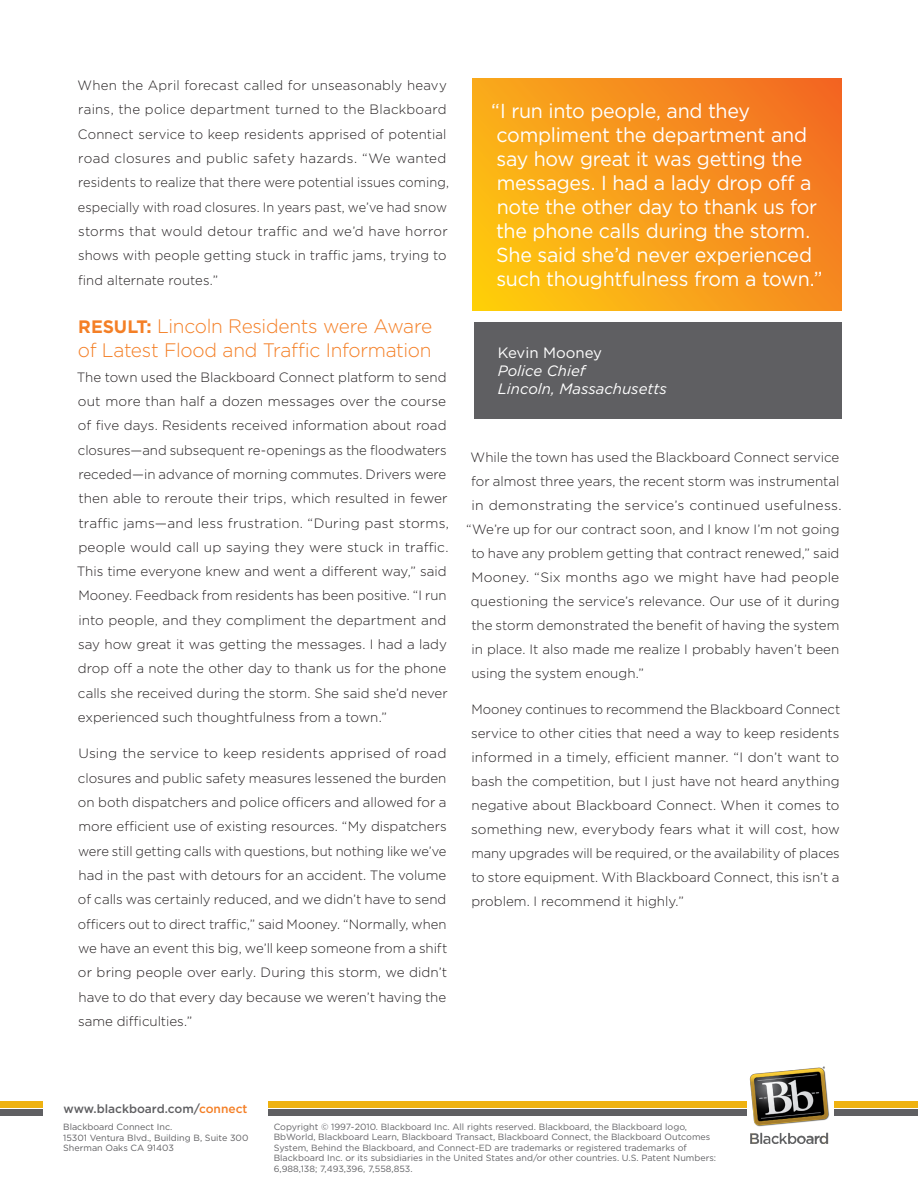
<style>
.page{position:relative;width:918px;height:1188px;background:#fff}
.page>*{position:absolute;margin:0;border:0;box-sizing:border-box;transform-origin:0 0}
.NEW_callout_quote{font:20.25px/24px "Gotham";letter-spacing:-.015em;color:#fff}
.subtitle{font:300 19.5px/24.3px "Gotham";letter-spacing:-.02em;color:#f47f26}
.quote_title{font:italic 15px "Gotham";color:#fff}
.quote_name{font:15px "Gotham";color:#fff}
.body{font:300 13.5px/24.3px "Gotham";letter-spacing:.005em;color:#231f20}
.t1{font:500 12px "Gotham";color:#5f5f62}
.t2{font:9px/10.5px "Gotham";color:#636366}
.t3{font:9px "Gotham";color:#5f5f62}
.s1{font-weight:700;font-size:18px}
.s2{color:#f47f26}
</style>
<div class="page">
<svg style="left:472px;top:78px;width:370px;height:233px;background:#f79a1b"></svg>
<div style="left:474px;top:322px;width:368px;height:97px;background:#5f5f62"></div>
<div style="left:0;top:1101px;width:747px;height:7px;background:#efb211"></div>
<div style="left:0;top:1109px;width:747px;height:6px;background:#5f5f62"></div>
<div style="left:835px;top:1101px;width:83px;height:7px;background:#efb211"></div>
<div style="left:835px;top:1109px;width:83px;height:6px;background:#5f5f62"></div>
<div style="left:43px;top:1099px;width:225px;height:18px;background:#fff"></div>
<img style="left:749px;top:1066px;width:80px;height:78px">
<p class="body" style="left:78px;top:73px;width:373px">When the April forecast called for unseasonably heavy rains, the police department turned to the Blackboard Connect service to keep residents apprised of potential road closures and public safety hazards. “We wanted residents to realize that there were potential issues coming, especially with road closures. In years past, we’ve had snow storms that would detour traffic and we’d have horror shows with people getting stuck in traffic jams, trying to find alternate routes.”</p>
<p class="subtitle" style="left:78px;top:313px;width:356px"><span class="s1">RESULT:</span> Lincoln Residents were Aware of Latest Flood and Traffic Information</p>
<p class="body" style="left:77px;top:364px;width:374px">The town used the Blackboard Connect platform to send out more than half a dozen messages over the course of five days. Residents received information about road closures—and subsequent re-openings as the floodwaters receded—in advance of morning commutes. Drivers were then able to reroute their trips, which resulted in fewer traffic jams—and less frustration. “During past storms, people would call up saying they were stuck in traffic.<br>This time everyone knew and went a different way,” said Mooney. Feedback from residents has been positive. “I run into people, and they compliment the department and say how great it was getting the messages. I had a lady drop off a note the other day to thank us for the phone calls she received during the storm. She said she’d never experienced such thoughtfulness from a town.”</p>
<p class="body" style="left:78px;top:741px;width:371px;text-align:justify">Using the service to keep residents apprised of road closures and public safety measures lessened the burden on both dispatchers and police officers and allowed for a more efficient use of existing resources. “My dispatchers were still getting calls with questions, but nothing like we’ve had in the past with detours for an accident. The volume of calls was certainly reduced, and we didn’t have to send officers out to direct traffic,” said Mooney. “Normally, when we have an event this big, we’ll keep someone from a shift or bring people over early. During this storm, we didn’t have to do that every day because we weren’t having the same difficulties.”</p>
<p class="NEW_callout_quote" style="left:491px;top:99px;width:333px">“I run into people, and they compliment the department and say how great it was getting the messages. I had a lady drop off a note the other day to thank us for the phone calls during the storm.<br>She said she’d never experienced such thoughtfulness from a town.”</p>
<p class="quote_name" style="left:498px;top:343px;width:106px">Kevin Mooney</p>
<p class="quote_title" style="left:498px;top:361px;width:89px">Police Chief</p>
<p class="quote_title" style="left:498px;top:379px;width:171px">Lincoln, Massachusetts</p>
<p class="body" style="left:471px;top:445px;width:370px">While the town has used the Blackboard Connect service</p>
<p class="body" style="left:471px;top:469px;width:370px">for almost three years, the recent storm was instrumental</p>
<p class="body" style="left:472px;top:493px;width:372px">in demonstrating the service’s continued usefulness.</p>
<p class="body" style="left:466px;top:517px;width:375px">“We’re up for our contract soon, and I know I’m not going</p>
<p class="body" style="left:471px;top:541px;width:370px">to have any problem getting that contract renewed,” said</p>
<p class="body" style="left:471px;top:565px;width:369px">Mooney. “Six months ago we might have had people</p>
<p class="body" style="left:471px;top:589px;width:370px">questioning the service’s relevance. Our use of it during</p>
<p class="body" style="left:471px;top:613px;width:370px">the storm demonstrated the benefit of having the system</p>
<p class="body" style="left:472px;top:637px;width:369px">in place. It also made me realize I probably haven’t been</p>
<p class="body" style="left:471px;top:661px;width:174px">using the system enough.”</p>
<p class="body" style="left:471px;top:697px;width:371px;text-align:justify">Mooney continues to recommend the Blackboard Connect service to other cities that need a way to keep residents informed in a timely, efficient manner. “I don’t want to bash the competition, but I just have not heard anything negative about Blackboard Connect. When it comes to something new, everybody fears what it will cost, how many upgrades will be required, or the availability of places to store equipment. With Blackboard Connect, this isn’t a problem. I recommend it highly.”</p>
<p class="t1" style="left:64px;top:1101px;width:185px">www.blackboard.com/<span class="s2">connect</span></p>
<p class="t3" style="left:63px;top:1121px;width:111px">Blackboard Connect Inc.</p>
<p class="t3" style="left:63px;top:1132px;width:187px">15301 Ventura Blvd., Building B, Suite 300</p>
<p class="t3" style="left:63px;top:1142px;width:112px">Sherman Oaks CA 91403</p>
<p class="t2" style="left:274px;top:1121px;width:444px">Copyright © 1997-2010. Blackboard Inc. All rights reserved. Blackboard, the Blackboard logo, BbWorld, Blackboard Learn, Blackboard Transact, Blackboard Connect, the Blackboard Outcomes System, Behind the Blackboard, and Connect-ED are trademarks or registered trademarks of Blackboard Inc. or its subsidiaries in the United States and/or other countries. U.S. Patent Numbers:<br>6,988,138; 7,493,396, 7,558,853.</p>
</div>
